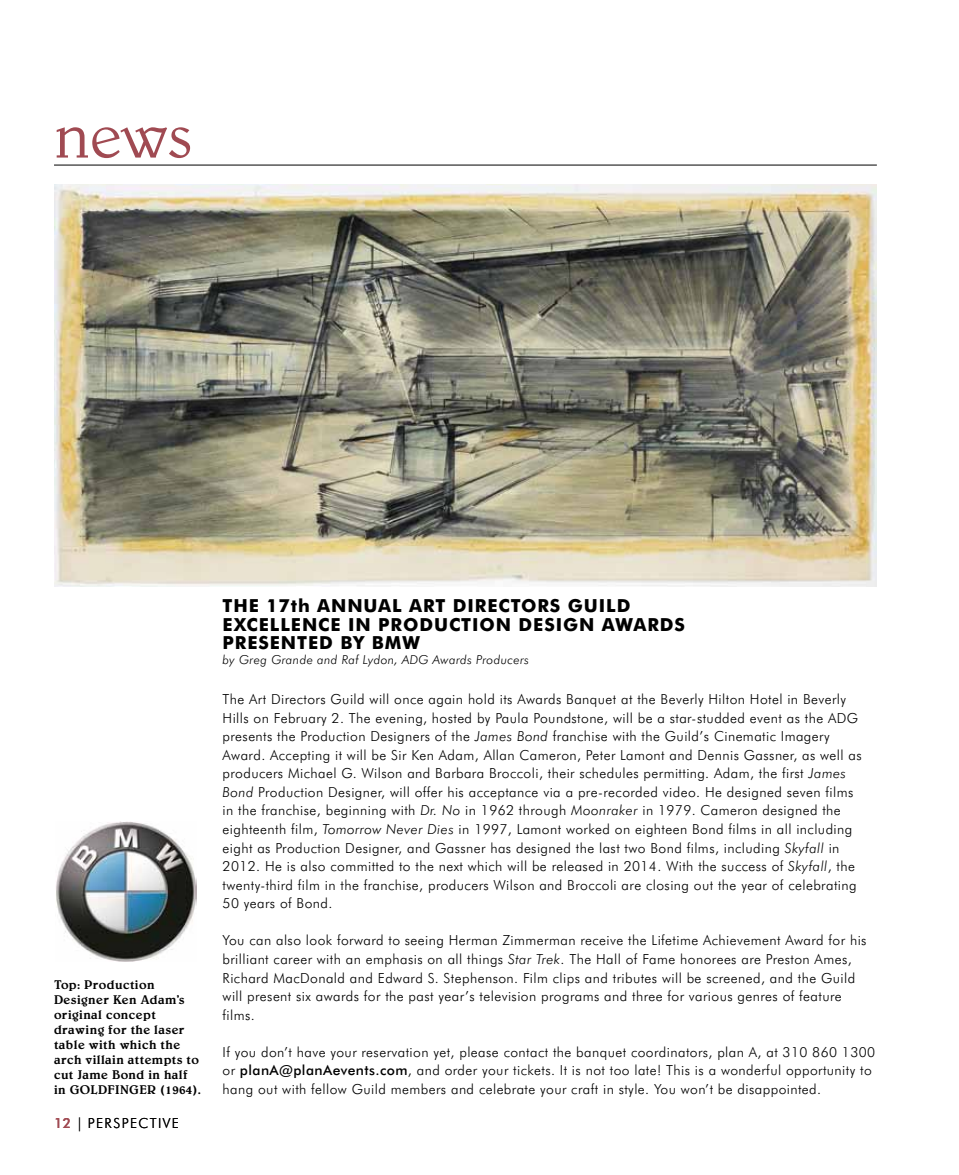
<style>
.page{position:relative;width:959px;height:1175px;background:#fff}
.page>*{position:absolute;margin:0;border:0;box-sizing:border-box;transform-origin:0 0}
.t1{font:300 63px "Belwe";color:#a04a52}
.t2{font:700 18px/18.5px "Futura BT";letter-spacing:.05em;color:#000}
.t3{font:300 13.8px/18.6px "Futura BT";letter-spacing:.03em;color:#000}
.t4{font:300 13.8px "Futura BT";letter-spacing:.1em;color:#000}
.t5{font:500 12.75px/15px "Belwe";letter-spacing:.03em;color:#000}
.t6{font:italic 300 12.3px "Futura BT";letter-spacing:.03em;color:#000}
.s1{font-weight:500;color:#a04a52}
.s2{font-style:italic}
.s3{font-weight:500}
</style>
<div class="page">
<hr style="left:54px;top:165px;width:822px;height:1px;background:#000">
<img style="left:56px;top:821px;width:140px;height:140px">
<img style="left:54px;top:185px;width:822px;height:401px">
<h1 class="t1" style="left:54px;top:100px;width:140px">news</h1>
<p class="t5" style="left:54px;top:977px;width:149px">Top: Production<br>Designer Ken Adam’s original concept drawing for the laser table with which the arch villain attempts to cut Jame Bond in half in GOLDFINGER (1964).</p>
<p class="t4" style="left:54px;top:1114px;width:126px"><span class="s1">12</span> | PERSPECTIVE</p>
<h2 class="t2" style="left:222px;top:596px;width:464px">THE 17th ANNUAL ART DIRECTORS GUILD<br>EXCELLENCE IN PRODUCTION DESIGN AWARDS<br>PRESENTED BY BMW</h2>
<p class="t6" style="left:222px;top:652px;width:308px">by Greg Grande and Raf Lydon, ADG Awards Producers</p>
<p class="t3" style="left:222px;top:689px;width:640px">The Art Directors Guild will once again hold its Awards Banquet at the Beverly Hilton Hotel in Beverly Hills on February 2. The evening, hosted by Paula Poundstone, will be a star-studded event as the ADG presents the Production Designers of the <span class="s2">James Bond</span> franchise with the Guild’s Cinematic Imagery Award. Accepting it will be Sir Ken Adam, Allan Cameron, Peter Lamont and Dennis Gassner, as well as producers Michael G. Wilson and Barbara Broccoli, their schedules permitting. Adam, the first <span class="s2">James Bond</span> Production Designer, will offer his acceptance via a pre-recorded video. He designed seven films in the franchise, beginning with <span class="s2">Dr. No</span> in 1962 through <span class="s2">Moonraker</span> in 1979. Cameron designed the eighteenth film, <span class="s2">Tomorrow Never Dies</span> in 1997, Lamont worked on eighteen Bond films in all including eight as Production Designer, and Gassner has designed the last two Bond films, including <span class="s2">Skyfall</span> in 2012. He is also committed to the next which will be released in 2014. With the success of <span class="s2">Skyfall</span>, the twenty-third film in the franchise, producers Wilson and Broccoli are closing out the year of celebrating 50 years of Bond.</p>
<p class="t3" style="left:222px;top:931px;width:645px">You can also look forward to seeing Herman Zimmerman receive the Lifetime Achievement Award for his brilliant career with an emphasis on all things <span class="s2">Star Trek</span>. The Hall of Fame honorees are Preston Ames, Richard MacDonald and Edward S. Stephenson. Film clips and tributes will be screened, and the Guild will present six awards for the past year’s television programs and three for various genres of feature films.</p>
<p class="t3" style="left:222px;top:1042px;width:654px">If you don’t have your reservation yet, please contact the banquet coordinators, plan A, at 310 860 1300 or <span class="s3">planA@planAevents.com</span>, and order your tickets. It is not too late! This is a wonderful opportunity to hang out with fellow Guild members and celebrate your craft in style. You won’t be disappointed.</p>
</div>
